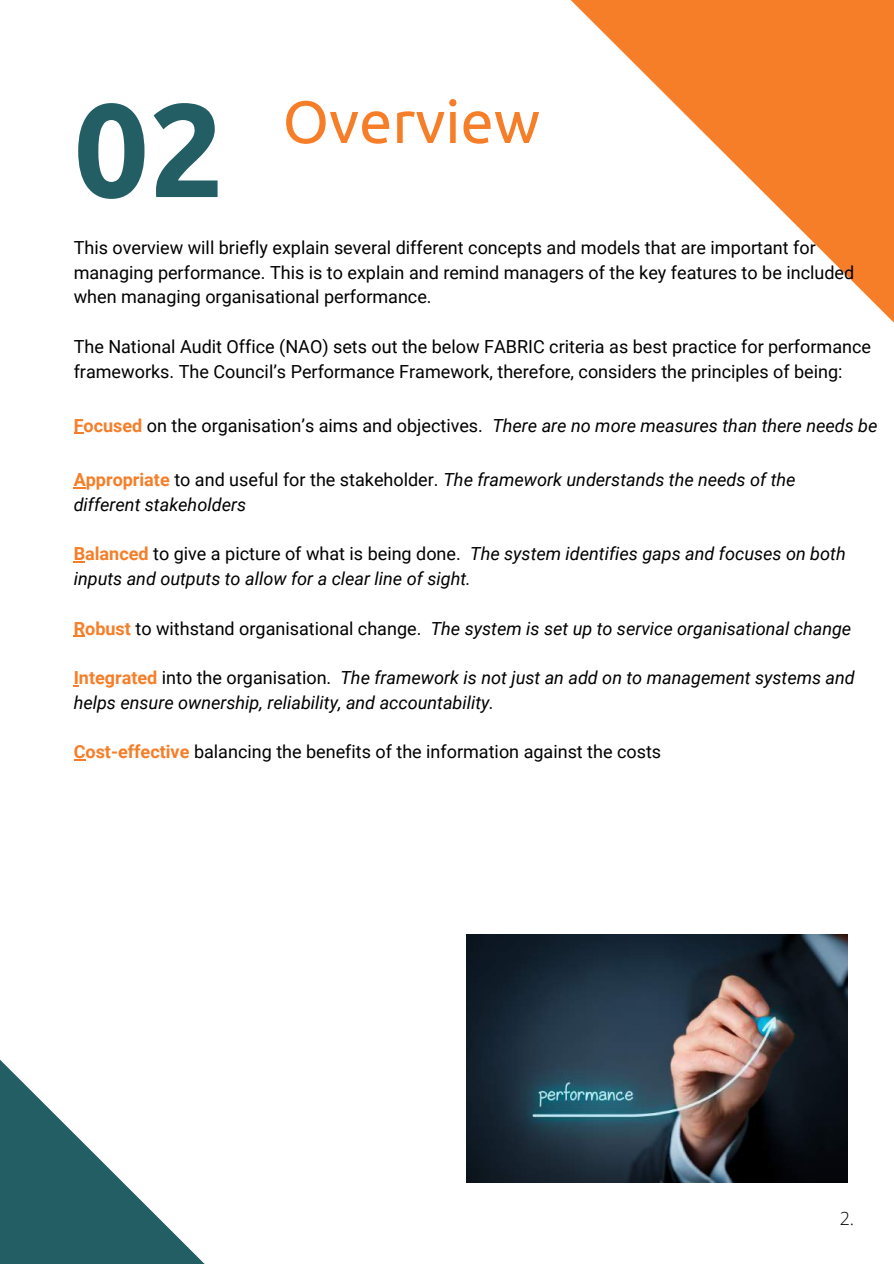
<style>
.page{position:relative;width:894px;height:1264px;background:#fff}
.page>*{position:absolute;margin:0;border:0;box-sizing:border-box;transform-origin:0 0}
.t1{font:700 132.45px "Ubuntu";color:#225e64}
.t2{font:59.55px "Ubuntu";color:#f67e28}
.t3{font:italic 18px/24.8px "Roboto";color:#000}
.t4{font:18px/24.8px "Roboto";color:#000}
.t5{font:300 18px "Open Sans";color:#000}
.s1{font-weight:700;font-style:normal;color:#f67e28}
.s2{font-style:normal}
.s3{font-weight:700;color:#f67e28}
</style>
<div class="page">
<svg style="left:570px;top:0;width:323px;height:322px"></svg>
<svg style="left:0;top:1059px;width:467px;height:204px"></svg>
<img style="left:466px;top:934px;width:381px;height:248px">
<svg style="left:74px;top:487px;width:12px;height:1px"></svg>
<h1 class="t1" style="left:74px;top:74px;width:152px">02</h1>
<h2 class="t2" style="left:282px;top:87px;width:259px">Overview</h2>
<p class="t4" style="left:74px;top:235px;width:781px">This overview will briefly explain several different concepts and models that are important for managing performance. This is to explain and remind managers of the key features to be included when managing organisational performance.</p>
<p class="t4" style="left:74px;top:334px;width:798px">The National Audit Office (NAO) sets out the below FABRIC criteria as best practice for performance frameworks. The Council’s Performance Framework, therefore, considers the principles of being:</p>
<p class="t3" style="left:74px;top:413px;width:805px"><span class="s1">Focused</span> <span class="s2">on the organisation’s aims and objectives.</span> There are no more measures than there needs be</p>
<p class="t3" style="left:74px;top:467px;width:723px"><span class="s1">Appropriate</span> <span class="s2">to and useful for the stakeholder.</span> The framework understands the needs of the different stakeholders</p>
<p class="t3" style="left:74px;top:541px;width:773px"><span class="s1">Balanced</span> <span class="s2">to give a picture of what is being done.</span> The system identifies gaps and focuses on both inputs and outputs to allow for a clear line of sight.</p>
<p class="t3" style="left:74px;top:616px;width:778px"><span class="s1">Robust</span> <span class="s2">to withstand organisational change.</span> The system is set up to service organisational change</p>
<p class="t3" style="left:74px;top:665px;width:782px"><span class="s1">Integrated</span> <span class="s2">into the organisation.</span> The framework is not just an add on to management systems and helps ensure ownership, reliability, and accountability.</p>
<p class="t4" style="left:74px;top:740px;width:589px"><span class="s3">Cost-effective</span> balancing the benefits of the information against the costs</p>
<p class="t5" style="left:839px;top:1205px;width:16px">2.</p>
</div>
